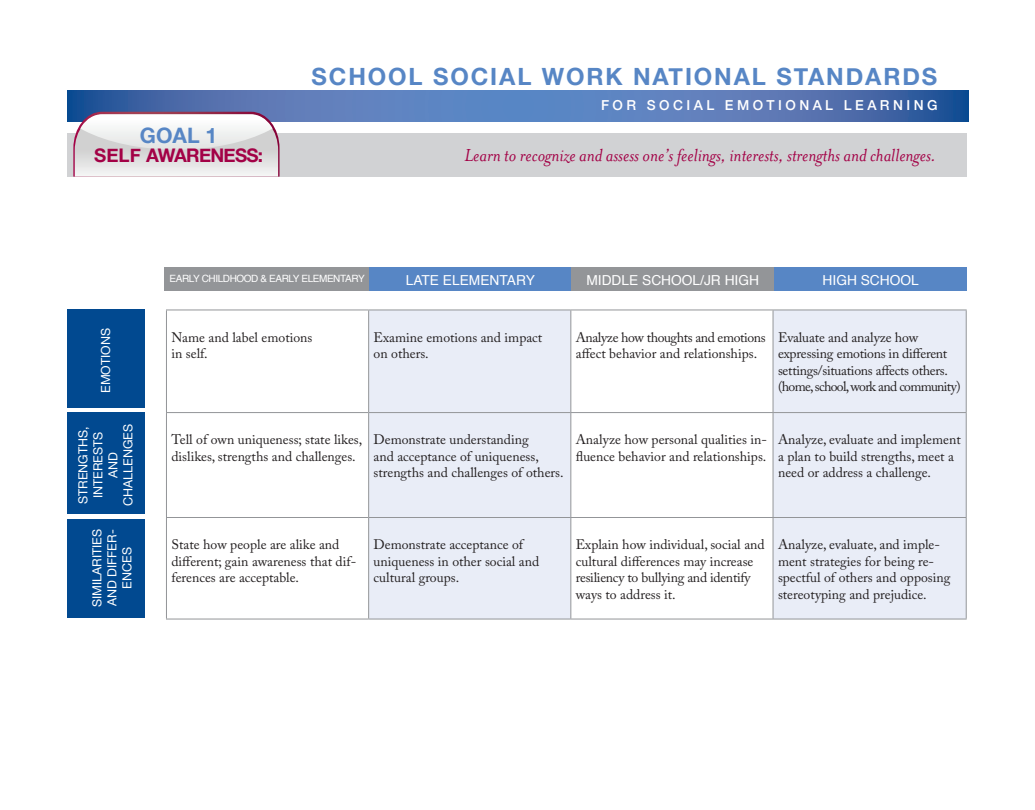
<style>
.page{position:relative;width:1035px;height:810px;background:#fff}
.page>*{position:absolute;margin:0;border:0;box-sizing:border-box;transform-origin:0 0}
.t1{font:700 23.75px "Helvetica Neue";letter-spacing:.08em;color:#5786c5}
.t2{font:700 21.25px "Helvetica Neue";color:#5786c5}
.t3{font:italic 20px "Mrs Eaves";color:#a30146}
.t4{font:700 18.75px "Helvetica Neue";letter-spacing:-.04em;color:#a30146}
.t5{font:13.75px/16.5px "Adobe Caslon Pro";color:#231f20}
.t6{font:13.75px/16.5px "Adobe Caslon Pro";letter-spacing:-.02em;color:#231f20}
.t7{font:13.75px "Helvetica";color:#fff}
.t8{font:500 13.75px "Helvetica Neue";letter-spacing:.25em;color:#fff}
.t9{font:12.5px/15px "Helvetica Neue";color:#fff;text-align:center}
.t10{font:10px "Helvetica";letter-spacing:-.04em;color:#fff}
</style>
<div class="page">
<div style="left:165px;top:267px;width:204px;height:24px;background:#939598"></div>
<svg style="left:68px;top:91px;width:900px;height:31px;background:#5276b4"></svg>
<div style="left:68px;top:133px;width:899px;height:44px;background:#d1d2d4"></div>
<div style="left:369px;top:267px;width:203px;height:24px;background:#5786c5"></div>
<div style="left:774px;top:267px;width:193px;height:24px;background:#5786c5"></div>
<div style="left:572px;top:267px;width:202px;height:24px;background:#939598"></div>
<svg style="left:369px;top:311px;width:597px;height:308px;fill:#e9edf7"></svg>
<hr style="left:166px;top:310px;width:203px;height:1px;background:#939598">
<hr style="left:166px;top:310px;width:1px;height:102px;background:#939598">
<hr style="left:369px;top:310px;width:202px;height:1px;background:#939598">
<hr style="left:368px;top:310px;width:1px;height:102px;background:#939598">
<hr style="left:571px;top:310px;width:202px;height:1px;background:#939598">
<hr style="left:570px;top:310px;width:1px;height:102px;background:#939598">
<hr style="left:773px;top:310px;width:194px;height:1px;background:#939598">
<hr style="left:773px;top:310px;width:1px;height:102px;background:#939598">
<hr style="left:966px;top:310px;width:1px;height:102px;background:#939598">
<hr style="left:166px;top:412px;width:203px;height:1px;background:#939598">
<hr style="left:166px;top:413px;width:1px;height:104px;background:#939598">
<hr style="left:369px;top:412px;width:202px;height:1px;background:#939598">
<hr style="left:368px;top:413px;width:1px;height:104px;background:#939598">
<hr style="left:571px;top:412px;width:202px;height:1px;background:#939598">
<hr style="left:570px;top:413px;width:1px;height:104px;background:#939598">
<hr style="left:773px;top:412px;width:194px;height:1px;background:#939598">
<hr style="left:773px;top:413px;width:1px;height:104px;background:#939598">
<hr style="left:966px;top:413px;width:1px;height:104px;background:#939598">
<hr style="left:166px;top:517px;width:203px;height:1px;background:#939598">
<hr style="left:166px;top:518px;width:1px;height:101px;background:#939598">
<hr style="left:369px;top:517px;width:202px;height:1px;background:#939598">
<hr style="left:368px;top:518px;width:1px;height:101px;background:#939598">
<hr style="left:571px;top:517px;width:202px;height:1px;background:#939598">
<hr style="left:570px;top:518px;width:1px;height:101px;background:#939598">
<hr style="left:773px;top:517px;width:194px;height:1px;background:#939598">
<hr style="left:773px;top:518px;width:1px;height:101px;background:#939598">
<hr style="left:966px;top:518px;width:1px;height:101px;background:#939598">
<hr style="left:166px;top:619px;width:203px;height:1px;background:#939598">
<hr style="left:369px;top:619px;width:202px;height:1px;background:#939598">
<hr style="left:571px;top:619px;width:202px;height:1px;background:#939598">
<hr style="left:773px;top:619px;width:194px;height:1px;background:#939598">
<div style="left:68px;top:309px;width:78px;height:99px;background:#014990"></div>
<div style="left:68px;top:412px;width:78px;height:102px;background:#014990"></div>
<div style="left:68px;top:519px;width:78px;height:99px;background:#014990"></div>
<svg style="left:73px;top:112px;width:207px;height:65px"></svg>
<p class="t2" style="left:140px;top:119px;width:79px">GOAL 1</p>
<p class="t4" style="left:94px;top:141px;width:170px">SELF AWARENESS:</p>
<p class="t1" style="left:312px;top:58px;width:627px">SCHOOL SOCIAL WORK NATIONAL STANDARDS</p>
<p class="t8" style="left:601px;top:94px;width:338px">FOR SOCIAL EMOTIONAL LEARNING</p>
<p class="t3" style="left:464px;top:145px;width:473px">Learn to recognize and assess one’s feelings, interests, strengths and challenges.</p>
<p class="t9" style="left:99px;top:393px;width:67px;rotate:-90deg">EMOTIONS</p>
<p class="t9" style="left:76px;top:504px;width:79px;rotate:-90deg">STRENGTHS,</p>
<p class="t9" style="left:91px;top:498px;width:68px;rotate:-90deg">INTERESTS<br>AND</p>
<p class="t9" style="left:121px;top:506px;width:83px;rotate:-90deg">CHALLENGES</p>
<p class="t9" style="left:90px;top:607px;width:80px;rotate:-90deg">SIMILARITIES<br>AND DIFFER-<br>ENCES</p>
<p class="t10" style="left:169px;top:271px;width:197px">EARLY CHILDHOOD &amp; EARLY ELEMENTARY</p>
<p class="t7" style="left:406px;top:269px;width:131px">LATE ELEMENTARY</p>
<p class="t7" style="left:586px;top:269px;width:174px">MIDDLE SCHOOL/JR HIGH</p>
<p class="t7" style="left:823px;top:269px;width:98px">HIGH SCHOOL</p>
<p class="t5" style="left:171px;top:329px;width:142px">Name and label emotions in self.</p>
<p class="t5" style="left:374px;top:329px;width:170px">Examine emotions and impact on others.</p>
<p class="t5" style="left:576px;top:329px;width:191px">Analyze how thoughts and emotions affect behavior and relationships.</p>
<p class="t6" style="left:778px;top:329px;width:184px">Evaluate and analyze how expressing emotions in different settings/situations affects others. (home, school, work and community)</p>
<p class="t5" style="left:171px;top:431px;width:192px">Tell of own uniqueness; state likes, dislikes, strengths and challenges.</p>
<p class="t5" style="left:374px;top:431px;width:192px">Demonstrate understanding<br>and acceptance of uniqueness, strengths and challenges of others.</p>
<p class="t5" style="left:576px;top:431px;width:193px">Analyze how personal qualities in&shy;fluence behavior and relationships.</p>
<p class="t5" style="left:778px;top:431px;width:184px">Analyze, evaluate and implement a plan to build strengths, meet a need or address a challenge.</p>
<p class="t5" style="left:171px;top:536px;width:186px">State how people are alike and different; gain awareness that dif&shy;ferences are acceptable.</p>
<p class="t5" style="left:374px;top:536px;width:167px">Demonstrate acceptance of uniqueness in other social and cultural groups.</p>
<p class="t5" style="left:576px;top:536px;width:190px">Explain how individual, social and cultural differences may increase resiliency to bullying and identify ways to address it.</p>
<p class="t5" style="left:778px;top:536px;width:174px">Analyze, evaluate, and imple&shy;ment strategies for being re&shy;spectful of others and opposing stereotyping and prejudice.</p>
</div>
